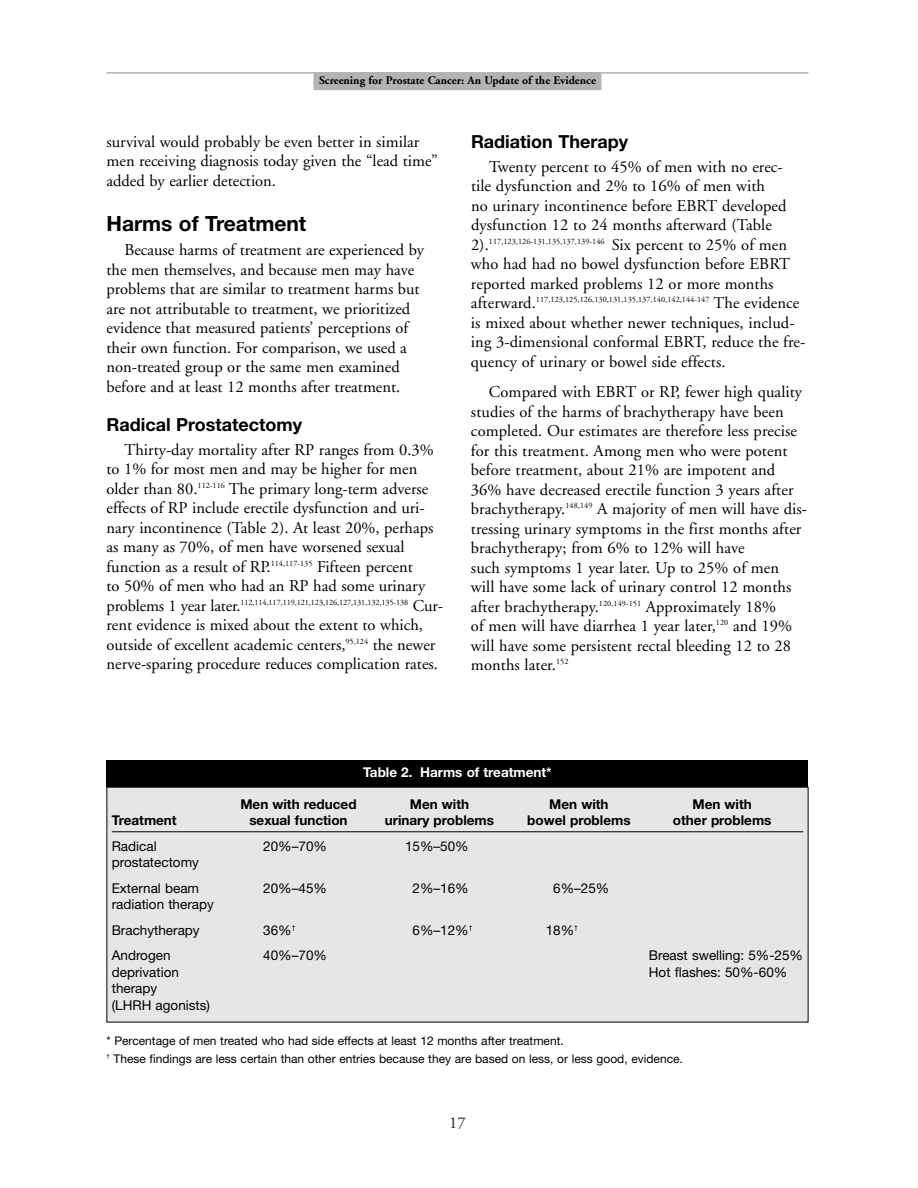
<style>
.page{position:relative;width:918px;height:1188px;background:#fff}
.page>*{position:absolute;margin:0;border:0;box-sizing:border-box;transform-origin:0 0}
.t1{font:700 21px "Helvetica Neue";color:#000}
.t2{font:700 18px "Helvetica Neue";color:#000}
.t3{font:16.5px/19.5px "Adobe Garamond";color:#000}
.t4{font:16.5px "Adobe Garamond";color:#231f1f}
.t5{font:13.5px/25.5px "Helvetica Neue";color:#000}
.t6{font:700 13.5px "Helvetica Neue";color:#000}
.t7{font:700 13.5px "Helvetica Neue";color:#fff}
.t8{font:12px/18px "Helvetica Neue";color:#000}
.t9{font:700 11.7px "Adobe Garamond";color:#000}
.t10{font:8.25px "Adobe Garamond";letter-spacing:.005em;color:#000}
.s1{font-size:16.5px}
</style>
<div class="page">
<hr style="left:106px;top:72px;width:702px;height:2px;background:#b3b3b3">
<div style="left:314px;top:72px;width:288px;height:18px;background:#b3b3b3"></div>
<div style="left:107px;top:788px;width:701px;height:234px;background:#e6e6e6"></div>
<hr style="left:112px;top:831px;width:691px;height:1px;background:#000">
<div style="left:106px;top:760px;width:702px;height:27px;background:#000"></div>
<p class="t9" style="left:319px;top:76px;width:278px">Screening for Prostate Cancer: An Update of the Evidence</p>
<p class="t3" style="left:106px;top:133px;width:333px">survival would probably be even better in similar men receiving diagnosis today given the “lead time” added by earlier detection.</p>
<p class="t1" style="left:106px;top:216px;width:201px">Harms of Treatment</p>
<p class="t3" style="left:107px;top:242px;width:319px;text-indent:18px">Because harms of treatment are experienced by the men themselves, and because men may have problems that are similar to treatment harms but are not attributable to treatment, we prioritized evidence that measured patients’ perceptions of their own function. For comparison, we used a non-treated group or the same men examined before and at least 12 months after treatment.</p>
<p class="t2" style="left:106px;top:418px;width:197px">Radical Prostatectomy</p>
<p class="t3" style="left:106px;top:442px;width:329px;text-indent:18px">Thirty-day mortality after RP ranges from 0.3% to 1% for most men and may be higher for men older than 80.<sup>112-116</sup> The primary long-term adverse effects of RP include erectile dysfunction and uri&shy;nary incontinence (Table 2). At least 20%, perhaps as many as 70%, of men have worsened sexual function as a result of RP.<sup>114,117-135</sup> Fifteen percent<br>to 50% of men who had an RP had some urinary</p>
<p class="t10" style="left:106px;top:599px;width:338px"><span class="s1">problems 1 year later.</span>112,114,117,119,121,123,126,127,131,132,135-138 <span class="s1">Cur-</span></p>
<p class="t3" style="left:106px;top:617px;width:333px">rent evidence is mixed about the extent to which, outside of excellent academic centers,<sup>95,124</sup> the newer nerve-sparing procedure reduces complication rates.</p>
<p class="t2" style="left:471px;top:135px;width:159px">Radiation Therapy</p>
<p class="t3" style="left:471px;top:158px;width:317px;text-indent:18px">Twenty percent to 45% of men with no erec&shy;tile dysfunction and 2% to 16% of men with<br>no urinary incontinence before EBRT developed dysfunction 12 to 24 months afterward (Table</p>
<p class="t10" style="left:471px;top:238px;width:318px"><span class="s1">2).</span>117,123,126-131,135,137,139-146 <span class="s1">Six percent to 25% of men</span></p>
<p class="t3" style="left:471px;top:256px;width:321px">who had had no bowel dysfunction before EBRT reported marked problems 12 or more months</p>
<p class="t10" style="left:471px;top:297px;width:330px"><span class="s1">afterward.</span>117,123,125,126,130,131,135,137,140,142,144-147 <span class="s1">The evidence</span></p>
<p class="t3" style="left:471px;top:314px;width:336px">is mixed about whether newer techniques, includ&shy;ing 3-dimensional conformal EBRT, reduce the fre&shy;quency of urinary or bowel side effects.</p>
<p class="t3" style="left:471px;top:384px;width:338px;text-indent:18px">Compared with EBRT or RP, fewer high quality studies of the harms of brachytherapy have been completed. Our estimates are therefore less precise for this treatment. Among men who were potent before treatment, about 21% are impotent and 36% have decreased erectile function 3 years after brachytherapy.<sup>148,149</sup> A majority of men will have dis&shy;tressing urinary symptoms in the first months after brachytherapy; from 6% to 12% will have<br>such symptoms 1 year later. Up to 25% of men<br>will have some lack of urinary control 12 months after brachytherapy.<sup>120,149-151</sup> Approximately 18%<br>of men will have diarrhea 1 year later,<sup>120</sup> and 19% will have some persistent rectal bleeding 12 to 28 months later.<sup>152</sup></p>
<p class="t7" style="left:363px;top:768px;width:190px">Table 2. Harms of treatment*</p>
<p class="t6" style="left:240px;top:799px;width:118px">Men with reduced</p>
<p class="t6" style="left:410px;top:799px;width:61px">Men with</p>
<p class="t6" style="left:549px;top:799px;width:61px">Men with</p>
<p class="t6" style="left:693px;top:799px;width:61px">Men with</p>
<p class="t6" style="left:112px;top:816px;width:66px">Treatment</p>
<p class="t6" style="left:249px;top:816px;width:100px">sexual function</p>
<p class="t6" style="left:385px;top:816px;width:111px">urinary problems</p>
<p class="t6" style="left:527px;top:816px;width:105px">bowel problems</p>
<p class="t6" style="left:673px;top:816px;width:100px">other problems</p>
<p class="t5" style="left:112px;top:835px;width:46px">Radical</p>
<p class="t5" style="left:263px;top:835px;width:65px">20%–70%</p>
<p class="t5" style="left:405px;top:835px;width:65px">15%–50%</p>
<p class="t5" style="left:112px;top:851px;width:89px">prostatectomy<br>External beam</p>
<p class="t5" style="left:263px;top:877px;width:65px">20%–45%</p>
<p class="t5" style="left:413px;top:877px;width:58px">2%–16%</p>
<p class="t5" style="left:553px;top:877px;width:58px">6%–25%</p>
<p class="t5" style="left:112px;top:893px;width:104px">radiation therapy<br>Brachytherapy</p>
<p class="t5" style="left:263px;top:919px;width:34px">36%<sup>†</sup></p>
<p class="t5" style="left:413px;top:919px;width:62px">6%–12%<sup>†</sup></p>
<p class="t5" style="left:546px;top:919px;width:34px">18%<sup>†</sup></p>
<p class="t5" style="left:112px;top:944px;width:60px">Androgen</p>
<p class="t5" style="left:263px;top:944px;width:65px">40%–70%</p>
<p class="t5" style="left:649px;top:944px;width:156px">Breast swelling: 5%-25%</p>
<p class="t5" style="left:112px;top:961px;width:69px">deprivation</p>
<p class="t5" style="left:649px;top:961px;width:140px">Hot flashes: 50%-60%</p>
<p class="t5" style="left:112px;top:982px;width:100px;line-height:16.5px">therapy<br>(LHRH agonists)</p>
<p class="t8" style="left:106px;top:1032px;width:578px">* Percentage of men treated who had side effects at least 12 months after treatment.<br><sup>†</sup> These findings are less certain than other entries because they are based on less, or less good, evidence.</p>
<p class="t4" style="left:449px;top:1116px;width:18px">17</p>
</div>
